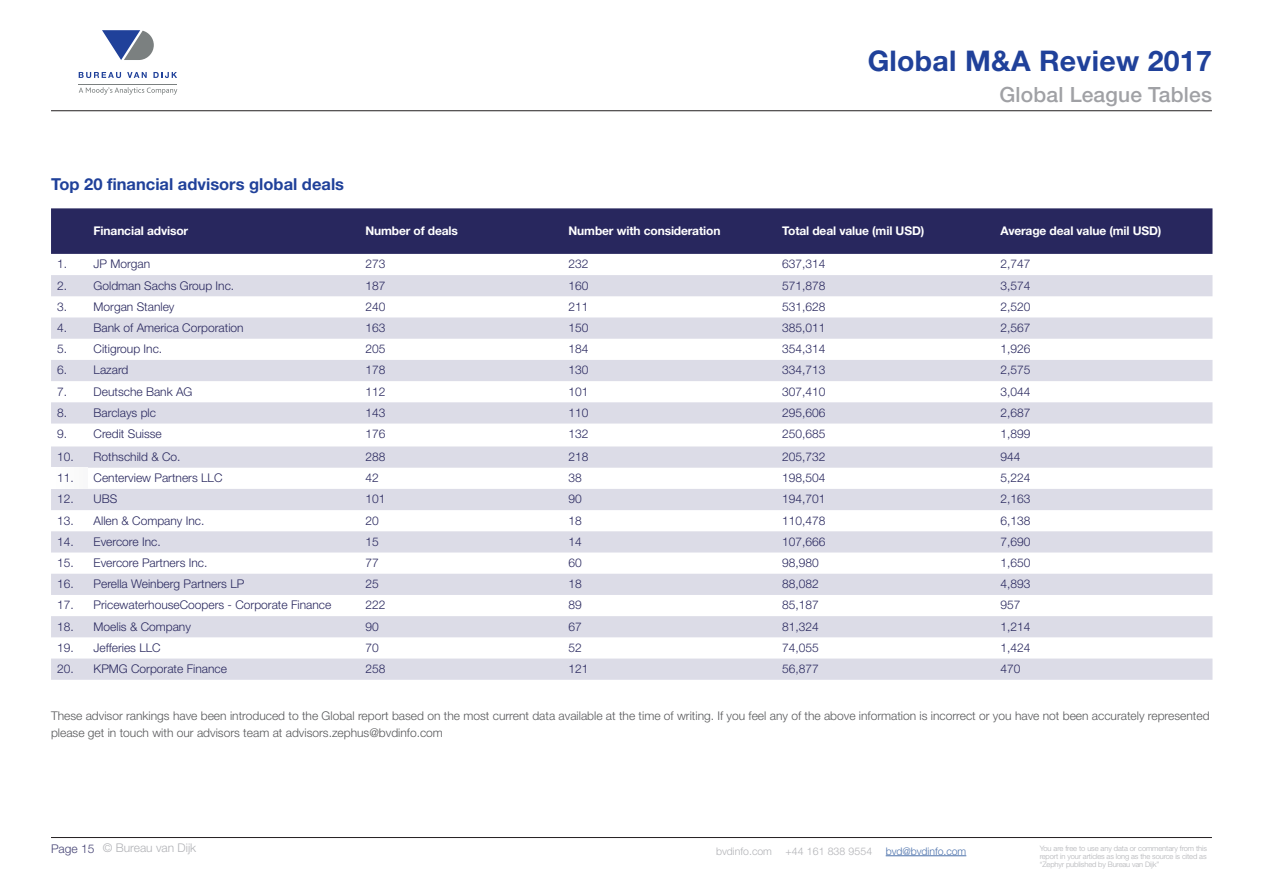
<style>
.page{position:relative;width:1263px;height:893px;background:#fff}
.page>*{position:absolute;margin:0;border:0;box-sizing:border-box;transform-origin:0 0}
.t1{font:700 28.5px "Helvetica Neue LTW1 G";letter-spacing:.01em;color:#20419a}
.t2{font:500 21px "Helvetica Neue LTW1 G";letter-spacing:.01em;color:#a0a1a5}
.t3{font:700 16.5px "Helvetica Neue LTW1 G";color:#20419a}
.t4{font:300 12px "Helvetica Neue LT Std";color:#28275e}
.t5{font:300 12px/16.5px "Helvetica Neue LT Std";color:#57585a}
.t6{font:700 12px "Helvetica Neue LTW1 G";letter-spacing:-.01em;color:#fff}
.t7{font:300 12px "Helvetica Neue LT Std";color:#b1b2b6}
.t8{font:300 10.5px "Helvetica Neue LT Std";letter-spacing:.005em;color:#b1b2b6}
.t9{font:300 10.5px "Helvetica Neue LT Std";letter-spacing:-.005em;color:#4d72ac}
.t10{font:300 7.5px/8.2px "Helvetica Neue LT Std";letter-spacing:-.015em;color:#b1b2b6;text-align:justify}
.s1{color:#464475}
</style>
<div class="page">
<hr style="left:886px;top:855px;width:80px;height:1px;background:#4d72ac">
<hr style="left:51px;top:110px;width:1161px;height:1px;background:#231f20">
<hr style="left:51px;top:837px;width:1161px;height:1px;background:#231f20">
<svg style="left:102px;top:30px;width:52px;height:30px"></svg>
<svg style="left:79px;top:72px;width:42px;height:6px"></svg>
<svg style="left:127px;top:72px;width:20px;height:6px"></svg>
<svg style="left:153px;top:72px;width:24px;height:6px"></svg>
<hr style="left:79px;top:84px;width:98px;height:1px;background:#7b8080">
<svg style="left:79px;top:87px;width:98px;height:8px"></svg>
<div style="left:51px;top:208px;width:1161px;height:46px;background:#28275e"></div>
<svg style="left:51px;top:275px;width:1161px;height:405px;fill:#dddde8"></svg>
<div style="left:51px;top:468px;width:37px;height:21px;background:#fcfcfc"></div>
<h1 class="t1" style="left:868px;top:43px;width:346px">Global M&amp;A Review 2017</h1>
<h2 class="t2" style="left:999px;top:82px;width:214px">Global League Tables</h2>
<h3 class="t3" style="left:51px;top:174px;width:295px">Top 20 financial advisors global deals</h3>
<p class="t6" style="left:94px;top:224px;width:96px">Financial advisor</p>
<p class="t6" style="left:365px;top:224px;width:94px">Number of deals</p>
<p class="t6" style="left:568px;top:224px;width:154px">Number with consideration</p>
<p class="t6" style="left:782px;top:224px;width:144px">Total deal value (mil USD)</p>
<p class="t6" style="left:1000px;top:224px;width:162px">Average deal value (mil USD)</p>
<p class="t4" style="left:57px;top:257px;width:95px">1. JP Morgan</p>
<p class="t4" style="left:365px;top:257px;width:22px">273</p>
<p class="t4" style="left:568px;top:257px;width:22px">232</p>
<p class="t4" style="left:782px;top:257px;width:45px">637,314</p>
<p class="t4" style="left:1000px;top:257px;width:32px">2,747</p>
<p class="t4" style="left:57px;top:278px;width:179px">2. Goldman Sachs Group Inc.</p>
<p class="t4" style="left:365px;top:278px;width:22px">187</p>
<p class="t4" style="left:568px;top:278px;width:22px">160</p>
<p class="t4" style="left:782px;top:278px;width:45px">571,878</p>
<p class="t4" style="left:1000px;top:278px;width:32px">3,574</p>
<p class="t4" style="left:57px;top:299px;width:119px">3. Morgan Stanley</p>
<p class="t4" style="left:365px;top:299px;width:22px">240</p>
<p class="t4" style="left:568px;top:299px;width:22px">211</p>
<p class="t4" style="left:782px;top:299px;width:45px">531,628</p>
<p class="t4" style="left:1000px;top:299px;width:32px">2,520</p>
<p class="t4" style="left:57px;top:320px;width:188px">4. Bank of America Corporation</p>
<p class="t4" style="left:365px;top:320px;width:22px">163</p>
<p class="t4" style="left:568px;top:320px;width:22px">150</p>
<p class="t4" style="left:782px;top:320px;width:45px">385,011</p>
<p class="t4" style="left:1000px;top:320px;width:32px">2,567</p>
<p class="t4" style="left:57px;top:342px;width:107px">5. Citigroup Inc.</p>
<p class="t4" style="left:365px;top:342px;width:22px">205</p>
<p class="t4" style="left:568px;top:342px;width:22px">184</p>
<p class="t4" style="left:782px;top:342px;width:45px">354,314</p>
<p class="t4" style="left:1000px;top:342px;width:32px">1,926</p>
<p class="t4" style="left:57px;top:363px;width:73px">6. Lazard</p>
<p class="t4" style="left:365px;top:363px;width:22px">178</p>
<p class="t4" style="left:568px;top:363px;width:22px">130</p>
<p class="t4" style="left:782px;top:363px;width:45px">334,713</p>
<p class="t4" style="left:1000px;top:363px;width:32px">2,575</p>
<p class="t4" style="left:57px;top:384px;width:137px">7. Deutsche Bank AG</p>
<p class="t4" style="left:365px;top:384px;width:22px">112</p>
<p class="t4" style="left:568px;top:384px;width:22px">101</p>
<p class="t4" style="left:782px;top:384px;width:45px">307,410</p>
<p class="t4" style="left:1000px;top:384px;width:32px">3,044</p>
<p class="t4" style="left:57px;top:405px;width:101px">8. Barclays plc</p>
<p class="t4" style="left:365px;top:405px;width:22px">143</p>
<p class="t4" style="left:568px;top:405px;width:22px">110</p>
<p class="t4" style="left:782px;top:405px;width:45px">295,606</p>
<p class="t4" style="left:1000px;top:405px;width:32px">2,687</p>
<p class="t4" style="left:57px;top:426px;width:106px">9. Credit Suisse</p>
<p class="t4" style="left:365px;top:426px;width:22px">176</p>
<p class="t4" style="left:568px;top:426px;width:22px">132</p>
<p class="t4" style="left:782px;top:426px;width:45px">250,685</p>
<p class="t4" style="left:1000px;top:426px;width:32px">1,899</p>
<p class="t4" style="left:57px;top:449px;width:125px">10. Rothschild &amp; Co.</p>
<p class="t4" style="left:365px;top:449px;width:22px">288</p>
<p class="t4" style="left:568px;top:449px;width:22px">218</p>
<p class="t4" style="left:782px;top:449px;width:45px">205,732</p>
<p class="t4" style="left:1000px;top:449px;width:22px">944</p>
<p class="t4" style="left:57px;top:471px;width:167px">11. Centerview Partners LLC</p>
<p class="t4" style="left:365px;top:471px;width:15px">42</p>
<p class="t4" style="left:568px;top:471px;width:15px">38</p>
<p class="t4" style="left:782px;top:471px;width:45px">198,504</p>
<p class="t4" style="left:1000px;top:471px;width:32px">5,224</p>
<p class="t4" style="left:57px;top:492px;width:62px">12. UBS</p>
<p class="t4" style="left:365px;top:492px;width:22px">101</p>
<p class="t4" style="left:568px;top:492px;width:15px">90</p>
<p class="t4" style="left:782px;top:492px;width:45px">194,701</p>
<p class="t4" style="left:1000px;top:492px;width:32px">2,163</p>
<p class="t4" style="left:57px;top:513px;width:149px">13. Allen &amp; Company Inc.</p>
<p class="t4" style="left:365px;top:513px;width:15px">20</p>
<p class="t4" style="left:568px;top:513px;width:15px">18</p>
<p class="t4" style="left:782px;top:513px;width:45px">110,478</p>
<p class="t4" style="left:1000px;top:513px;width:32px">6,138</p>
<p class="t4" style="left:57px;top:534px;width:105px">14. Evercore Inc.</p>
<p class="t4" style="left:365px;top:534px;width:15px">15</p>
<p class="t4" style="left:568px;top:534px;width:15px">14</p>
<p class="t4" style="left:782px;top:534px;width:45px">107,666</p>
<p class="t4" style="left:1000px;top:534px;width:32px">7,690</p>
<p class="t4" style="left:57px;top:555px;width:152px">15. Evercore Partners Inc.</p>
<p class="t4" style="left:365px;top:555px;width:15px">77</p>
<p class="t4" style="left:568px;top:555px;width:15px">60</p>
<p class="t4" style="left:782px;top:555px;width:38px">98,980</p>
<p class="t4" style="left:1000px;top:555px;width:32px">1,650</p>
<p class="t4" style="left:57px;top:577px;width:189px">16. Perella Weinberg Partners LP</p>
<p class="t4" style="left:365px;top:577px;width:15px">25</p>
<p class="t4" style="left:568px;top:577px;width:15px">18</p>
<p class="t4" style="left:782px;top:577px;width:38px">88,082</p>
<p class="t4" style="left:1000px;top:577px;width:32px">4,893</p>
<p class="t4" style="left:57px;top:598px;width:276px">17. PricewaterhouseCoopers - Corporate Finance</p>
<p class="t4" style="left:365px;top:598px;width:22px">222</p>
<p class="t4" style="left:568px;top:598px;width:15px">89</p>
<p class="t4" style="left:782px;top:598px;width:38px">85,187</p>
<p class="t4" style="left:1000px;top:598px;width:22px">957</p>
<p class="t4" style="left:57px;top:619px;width:135px">18. Moelis &amp; Company</p>
<p class="t4" style="left:365px;top:619px;width:15px">90</p>
<p class="t4" style="left:568px;top:619px;width:15px">67</p>
<p class="t4" style="left:782px;top:619px;width:38px">81,324</p>
<p class="t4" style="left:1000px;top:619px;width:32px">1,214</p>
<p class="t4" style="left:57px;top:640px;width:105px">19. Jefferies LLC</p>
<p class="t4" style="left:365px;top:640px;width:15px">70</p>
<p class="t4" style="left:568px;top:640px;width:15px">52</p>
<p class="t4" style="left:782px;top:640px;width:38px">74,055</p>
<p class="t4" style="left:1000px;top:640px;width:32px">1,424</p>
<p class="t4" style="left:57px;top:661px;width:171px">20. KPMG Corporate Finance</p>
<p class="t4" style="left:365px;top:661px;width:22px">258</p>
<p class="t4" style="left:568px;top:661px;width:22px">121</p>
<p class="t4" style="left:782px;top:661px;width:38px">56,877</p>
<p class="t4" style="left:1000px;top:661px;width:22px">470</p>
<p class="t5" style="left:51px;top:707px;width:1160px">These advisor rankings have been introduced to the Global report based on the most current data available at the time of writing. If you feel any of the above information is incorrect or you have not been accurately represented please get in touch with our advisors team at advisors.zephus@bvdinfo.com</p>
<p class="t7" style="left:51px;top:840px;width:147px"><span class="s1">Page 15</span> © Bureau van Dijk</p>
<p class="t8" style="left:716px;top:844px;width:58px">bvdinfo.com</p>
<p class="t8" style="left:785px;top:844px;width:88px">+44 161 838 9554</p>
<p class="t9" style="left:886px;top:844px;width:82px">bvd@bvdinfo.com</p>
<p class="t10" style="left:1040px;top:844px;width:169px">You are free to use any data or commentary from this report in your articles as long as the source is cited as “Zephyr published by Bureau van Dijk”</p>
</div>
